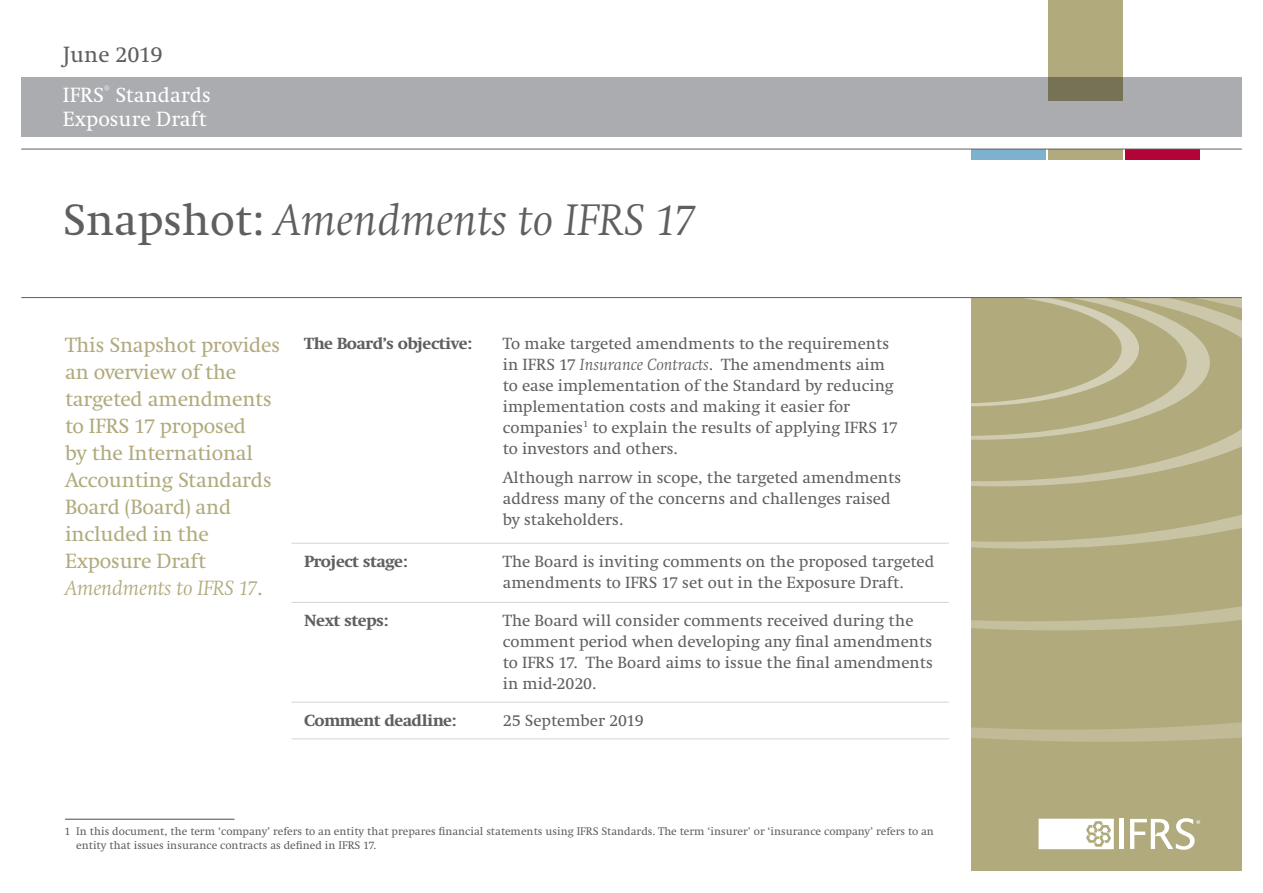
<style>
.page{position:relative;width:1263px;height:893px;background:#fff}
.page>*{position:absolute;margin:0;border:0;box-sizing:border-box;transform-origin:0 0}
.t1{font:italic 45px "Swift LT Pro";color:#5f5f62}
.t2{font:22.5px "Swift LT Pro";color:#5f5f62}
.t3{font:21px/27px "Swift LT Pro";letter-spacing:-.01em;color:#b1aa7d}
.t4{font:21px/24px "Swift LT Pro";color:#fff}
.t5{font:16.5px/21px "Swift LT Pro";color:#5f5f62}
.t6{font:800 16.5px "Swift LT Pro";color:#5f5f62}
.t7{font:11.25px/13.5px "Swift LT Pro";color:#5f5f62}
.s1{font-style:normal}
.s2{font-style:italic}
</style>
<div class="page">
<div style="left:21px;top:78px;width:1221px;height:59px;background:#abacb0"></div>
<div style="left:1048px;top:149px;width:74px;height:11px;background:#b1aa7d"></div>
<div style="left:971px;top:149px;width:74px;height:11px;background:#7db1cd"></div>
<div style="left:1125px;top:149px;width:74px;height:11px;background:#b30437"></div>
<hr style="left:21px;top:149px;width:1221px;height:1px;background:#5f5f62">
<svg style="left:1048px;top:0;width:74px;height:101px;background:#a29c73"></svg>
<div style="left:971px;top:298px;width:271px;height:572px;background:#b1aa7d"></div>
<svg style="left:370px;top:298px;width:872px;height:444px"></svg>
<svg style="left:507px;top:298px;width:735px;height:333px"></svg>
<svg style="left:611px;top:298px;width:631px;height:251px"></svg>
<svg style="left:688px;top:298px;width:554px;height:188px"></svg>
<svg style="left:746px;top:298px;width:464px;height:142px"></svg>
<svg style="left:791px;top:298px;width:348px;height:108px"></svg>
<hr style="left:21px;top:297px;width:1221px;height:1px;background:#5f5f62">
<hr style="left:291px;top:543px;width:199px;height:1px;background:#d3d4d6">
<hr style="left:490px;top:543px;width:459px;height:1px;background:#d3d4d6">
<hr style="left:291px;top:602px;width:199px;height:1px;background:#d3d4d6">
<hr style="left:490px;top:602px;width:459px;height:1px;background:#d3d4d6">
<hr style="left:291px;top:702px;width:199px;height:1px;background:#d3d4d6">
<hr style="left:490px;top:702px;width:459px;height:1px;background:#d3d4d6">
<hr style="left:291px;top:738px;width:199px;height:1px;background:#d3d4d6">
<hr style="left:490px;top:738px;width:459px;height:1px;background:#d3d4d6">
<svg style="left:1038px;top:819px;width:76px;height:31px;background:#f2f1ea"></svg>
<div style="left:1119px;top:819px;width:5px;height:30px;background:#fff"></div>
<svg style="left:1130px;top:818px;width:70px;height:32px"></svg>
<hr style="left:65px;top:819px;width:169px;height:1px;background:#5f5f62">
<h2 class="t2" style="left:63px;top:41px;width:101px">June 2019</h2>
<p class="t4" style="left:63px;top:83px;width:149px">IFRS<sup>®</sup> Standards<br>Exposure Draft</p>
<h1 class="t1" style="left:63px;top:194px;width:634px"><span class="s1">Snapshot:</span> Amendments to IFRS 17</h1>
<p class="t3" style="left:65px;top:331px;width:217px">This Snapshot provides an overview of the targeted amendments to IFRS 17 proposed<br>by the International<br>Accounting Standards<br>Board (Board) and included in the<br>Exposure Draft<br><span class="s2">Amendments to IFRS 17</span>.</p>
<p class="t6" style="left:304px;top:333px;width:168px">The Board’s objective:</p>
<p class="t5" style="left:503px;top:333px;width:396px">To make targeted amendments to the requirements in IFRS 17 <span class="s2">Insurance Contracts</span>. The amendments aim to ease implementation of the Standard by reducing implementation costs and making it easier for companies<sup>1</sup> to explain the results of applying IFRS 17 to investors and others.</p>
<p class="t5" style="left:503px;top:467px;width:400px">Although narrow in scope, the targeted amendments address many of the concerns and challenges raised by stakeholders.</p>
<p class="t6" style="left:304px;top:552px;width:104px">Project stage:</p>
<p class="t5" style="left:503px;top:551px;width:433px">The Board is inviting comments on the proposed targeted amendments to IFRS 17 set out in the Exposure Draft.</p>
<p class="t6" style="left:304px;top:611px;width:85px">Next steps:</p>
<p class="t5" style="left:503px;top:610px;width:432px">The Board will consider comments received during the comment period when developing any final amendments to IFRS 17. The Board aims to issue the final amendments in mid-2020.</p>
<p class="t6" style="left:304px;top:711px;width:153px">Comment deadline:</p>
<p class="t5" style="left:503px;top:710px;width:143px">25 September 2019</p>
<p class="t7" style="left:76px;top:825px;width:859px;text-indent:-12px">1 In this document, the term ‘company’ refers to an entity that prepares financial statements using IFRS Standards. The term ‘insurer’ or ‘insurance company’ refers to an entity that issues insurance contracts as defined in IFRS 17.</p>
</div>
